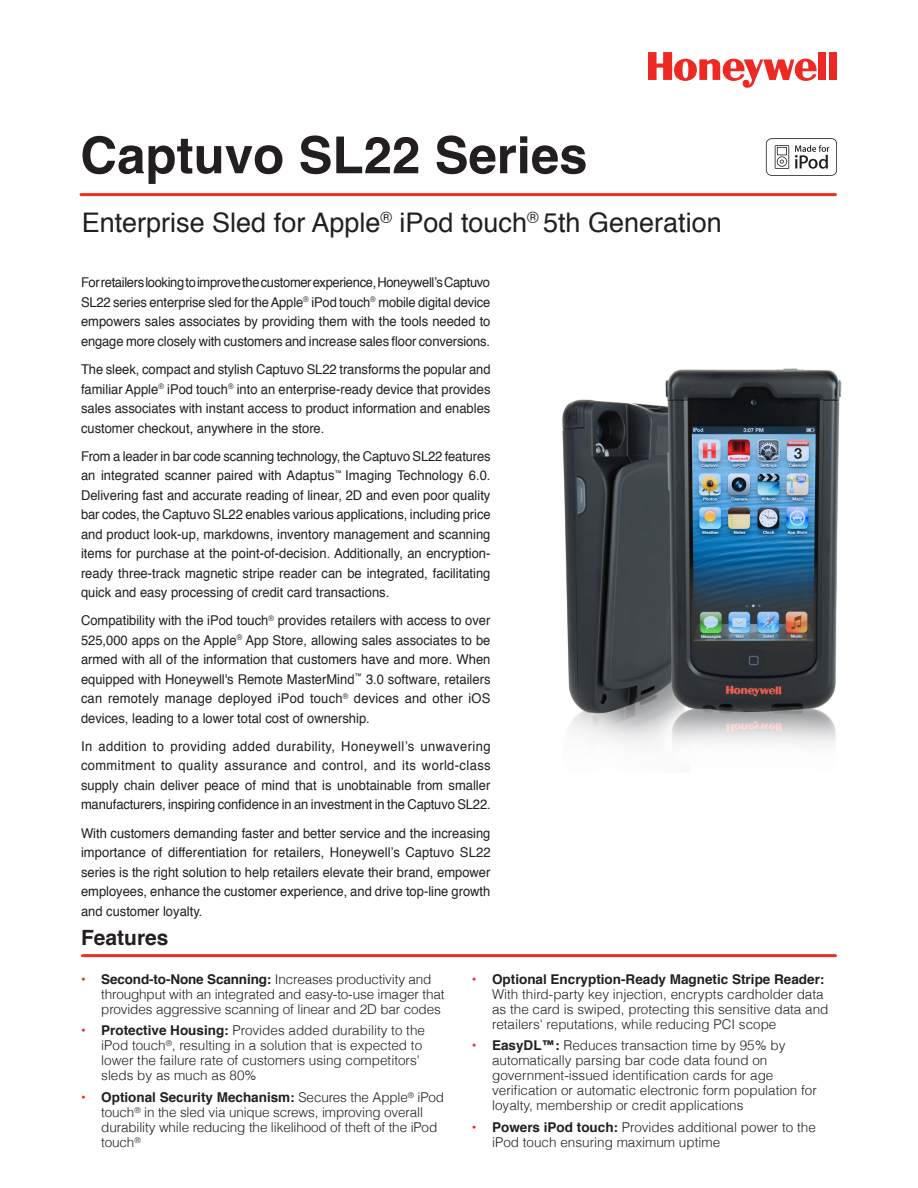
<style>
.page{position:relative;width:918px;height:1188px;background:#fff}
.page>*{position:absolute;margin:0;border:0;box-sizing:border-box;transform-origin:0 0}
.Product_Name_-_Front{font:700 51px "Helvetica";color:#231f20}
.Product_Descriptor{font:27px "Helvetica";color:#231f20}
.Overview_and_Feature{font:700 21px "Helvetica";color:#231f20}
.Overview_Body{font:13.5px/19.5px "Helvetica";color:#231f20;text-align:justify;scale:.96 1}
.t1{font:300 13.5px/15px "Helvetica";color:#231f20}
.s1{font-weight:700;color:#ee2823}
.s2{font-weight:700}
</style>
<div class="page">
<div style="left:818px;top:52px;width:8px;height:28px;background:#ee2823"></div>
<div style="left:829px;top:52px;width:8px;height:28px;background:#ee2823"></div>
<svg style="left:648px;top:52px;width:169px;height:36px"></svg>
<hr style="left:81px;top:193px;width:755px;height:3px;background:#ee2e22">
<hr style="left:82px;top:954px;width:754px;height:3px;background:#ee2e22">
<svg style="left:766px;top:138px;width:71px;height:38px"></svg>
<img style="left:562px;top:368px;width:280px;height:377px">
<p class="Product_Name_-_Front" style="left:80px;top:114px;width:509px">Captuvo SL22 Series</p>
<p class="Product_Descriptor" style="left:82px;top:201px;width:641px">Enterprise Sled for Apple<sup>®</sup> iPod touch<sup>®</sup> 5th Generation</p>
<p class="Overview_Body" style="left:81px;top:273px;width:428px">For retailers looking to improve the customer experience, Honeywell’s Captuvo SL22 series enterprise sled for the Apple<sup>®</sup> iPod touch<sup>®</sup> mobile digital device empowers sales associates by providing them with the tools needed to engage more closely with customers and increase sales floor conversions.</p>
<p class="Overview_Body" style="left:81px;top:360px;width:428px">The sleek, compact and stylish Captuvo SL22 transforms the popular and familiar Apple<sup>®</sup> iPod touch<sup>®</sup> into an enterprise-ready device that provides sales associates with instant access to product information and enables customer checkout, anywhere in the store.</p>
<p class="Overview_Body" style="left:81px;top:447px;width:428px">From a leader in bar code scanning technology, the Captuvo SL22 features an integrated scanner paired with Adaptus<sup>™</sup> Imaging Technology 6.0.<br>Delivering fast and accurate reading of linear, 2D and even poor quality bar codes, the Captuvo SL22 enables various applications, including price and product look-up, markdowns, inventory management and scanning items for purchase at the point-of-decision. Additionally, an encryption&shy;ready three-track magnetic stripe reader can be integrated, facilitating quick and easy processing of credit card transactions.</p>
<p class="Overview_Body" style="left:81px;top:611px;width:428px">Compatibility with the iPod touch<sup>®</sup> provides retailers with access to over 525,000 apps on the Apple<sup>®</sup> App Store, allowing sales associates to be armed with all of the information that customers have and more. When equipped with Honeywell's Remote MasterMind<sup>™</sup> 3.0 software, retailers can remotely manage deployed iPod touch<sup>®</sup> devices and other iOS devices, leading to a lower total cost of ownership.</p>
<p class="Overview_Body" style="left:81px;top:737px;width:428px">In addition to providing added durability, Honeywell’s unwavering commitment to quality assurance and control, and its world-class supply chain deliver peace of mind that is unobtainable from smaller manufacturers, inspiring confidence in an investment in the Captuvo SL22.</p>
<p class="Overview_Body" style="left:81px;top:823px;width:428px">With customers demanding faster and better service and the increasing importance of differentiation for retailers, Honeywell’s Captuvo SL22 series is the right solution to help retailers elevate their brand, empower employees, enhance the customer experience, and drive top-line growth and customer loyalty.</p>
<p class="Overview_and_Feature" style="left:81px;top:921px;width:89px">Features</p>
<p class="t1" style="left:101px;top:971px;width:345px;text-indent:-20px"><span class="s1">•</span> <span class="s2">Second-to-None Scanning:</span> Increases productivity and throughput with an integrated and easy-to-use imager that provides aggressive scanning of linear and 2D bar codes</p>
<p class="t1" style="left:101px;top:1023px;width:325px;text-indent:-20px"><span class="s1">•</span> <span class="s2">Protective Housing:</span> Provides added durability to the iPod touch<sup>®</sup>, resulting in a solution that is expected to lower the failure rate of customers using competitors' sleds by as much as 80%</p>
<p class="t1" style="left:101px;top:1089px;width:344px;text-indent:-20px"><span class="s1">•</span> <span class="s2">Optional Security Mechanism:</span> Secures the Apple<sup>®</sup> iPod touch<sup>®</sup> in the sled via unique screws, improving overall durability while reducing the likelihood of theft of the iPod touch<sup>®</sup></p>
<p class="t1" style="left:492px;top:971px;width:338px;text-indent:-20px"><span class="s1">•</span> <span class="s2">Optional Encryption-Ready Magnetic Stripe Reader:<br></span>With third-party key injection, encrypts cardholder data as the card is swiped, protecting this sensitive data and retailers' reputations, while reducing PCI scope</p>
<p class="t1" style="left:492px;top:1038px;width:326px;text-indent:-20px"><span class="s1">•</span> <span class="s2">EasyDL™:</span> Reduces transaction time by 95% by automatically parsing bar code data found on government-issued identification cards for age verification or automatic electronic form population for loyalty, membership or credit applications</p>
<p class="t1" style="left:492px;top:1119px;width:325px;text-indent:-20px"><span class="s1">•</span> <span class="s2">Powers iPod touch:</span> Provides additional power to the iPod touch ensuring maximum uptime</p>
</div>
